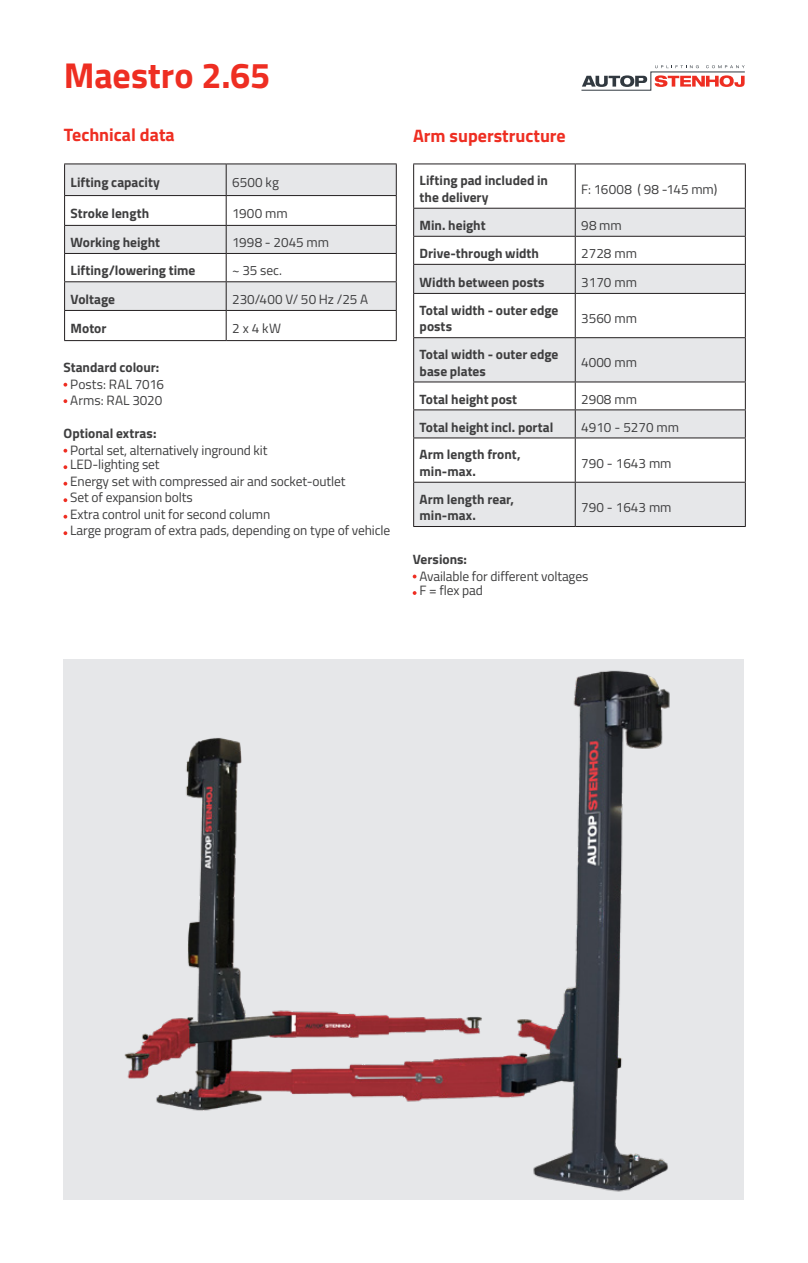
<style>
.page{position:relative;width:808px;height:1263px;background:#fff}
.page>*{position:absolute;margin:0;border:0;box-sizing:border-box;transform-origin:0 0}
.Headline_Weiß{font:700 36px "Titillium Web";letter-spacing:-.005em;color:#ee2e22}
.Headline_Fließtxt_rot_2017{font:700 18px "Titillium Web";color:#ee2e22}
.Fließtext{font:13.5px "Titillium Web";letter-spacing:-.01em;color:#3e3e3f}
.Fließtext-2{font:700 13.5px/16.5px "Titillium Web";color:#3e3e3f}
</style>
<div class="page">
<div style="left:64px;top:659px;width:680px;height:540px;background:#e6e7e9"></div>
<img style="left:124px;top:670px;width:546px;height:522px">
<svg style="left:414px;top:294px;width:331px;height:232px;fill:#e6e7e9"></svg>
<hr style="left:413px;top:164px;width:162px;height:1px;background:#231f20">
<hr style="left:413px;top:164px;width:1px;height:44px;background:#231f20">
<hr style="left:575px;top:164px;width:171px;height:1px;background:#231f20">
<hr style="left:575px;top:164px;width:1px;height:44px;background:#231f20">
<hr style="left:745px;top:164px;width:1px;height:44px;background:#231f20">
<svg style="left:413px;top:208px;width:333px;height:85px"></svg>
<hr style="left:413px;top:293px;width:162px;height:1px;background:#231f20">
<hr style="left:413px;top:294px;width:1px;height:43px;background:#231f20">
<hr style="left:575px;top:293px;width:171px;height:1px;background:#231f20">
<hr style="left:575px;top:294px;width:1px;height:43px;background:#231f20">
<hr style="left:745px;top:294px;width:1px;height:43px;background:#231f20">
<hr style="left:413px;top:337px;width:162px;height:1px;background:#231f20">
<hr style="left:413px;top:338px;width:1px;height:44px;background:#231f20">
<hr style="left:575px;top:337px;width:171px;height:1px;background:#231f20">
<hr style="left:575px;top:338px;width:1px;height:44px;background:#231f20">
<hr style="left:745px;top:338px;width:1px;height:44px;background:#231f20">
<hr style="left:413px;top:382px;width:162px;height:1px;background:#231f20">
<hr style="left:575px;top:382px;width:171px;height:1px;background:#231f20">
<hr style="left:413px;top:409px;width:162px;height:1px;background:#231f20">
<svg style="left:413px;top:382px;width:1px;height:56px"></svg>
<hr style="left:575px;top:409px;width:171px;height:1px;background:#231f20">
<svg style="left:575px;top:382px;width:1px;height:56px"></svg>
<svg style="left:745px;top:382px;width:1px;height:56px"></svg>
<hr style="left:413px;top:438px;width:162px;height:1px;background:#231f20">
<hr style="left:413px;top:438px;width:1px;height:44px;background:#231f20">
<hr style="left:575px;top:438px;width:171px;height:1px;background:#231f20">
<hr style="left:575px;top:438px;width:1px;height:44px;background:#231f20">
<hr style="left:745px;top:438px;width:1px;height:44px;background:#231f20">
<hr style="left:413px;top:482px;width:162px;height:1px;background:#231f20">
<hr style="left:413px;top:483px;width:1px;height:43px;background:#231f20">
<hr style="left:575px;top:482px;width:171px;height:1px;background:#231f20">
<hr style="left:575px;top:483px;width:1px;height:43px;background:#231f20">
<hr style="left:745px;top:483px;width:1px;height:43px;background:#231f20">
<hr style="left:413px;top:526px;width:162px;height:1px;background:#231f20">
<hr style="left:575px;top:526px;width:171px;height:1px;background:#231f20">
<svg style="left:65px;top:165px;width:331px;height:145px;fill:#e6e7e9"></svg>
<hr style="left:226px;top:164px;width:1px;height:31px;background:#231f20">
<svg style="left:226px;top:196px;width:1px;height:144px"></svg>
<hr style="left:64px;top:164px;width:162px;height:1px;background:#231f20">
<hr style="left:64px;top:164px;width:1px;height:31px;background:#231f20">
<hr style="left:226px;top:164px;width:171px;height:1px;background:#231f20">
<hr style="left:396px;top:164px;width:1px;height:31px;background:#231f20">
<hr style="left:64px;top:195px;width:162px;height:1px;background:#231f20">
<hr style="left:226px;top:195px;width:171px;height:1px;background:#231f20">
<hr style="left:64px;top:225px;width:162px;height:1px;background:#231f20">
<hr style="left:226px;top:225px;width:171px;height:1px;background:#231f20">
<hr style="left:64px;top:253px;width:162px;height:1px;background:#231f20">
<hr style="left:226px;top:253px;width:171px;height:1px;background:#231f20">
<hr style="left:64px;top:281px;width:162px;height:1px;background:#231f20">
<hr style="left:226px;top:281px;width:171px;height:1px;background:#231f20">
<hr style="left:64px;top:310px;width:162px;height:1px;background:#231f20">
<svg style="left:64px;top:196px;width:1px;height:144px"></svg>
<hr style="left:226px;top:310px;width:171px;height:1px;background:#231f20">
<svg style="left:396px;top:196px;width:1px;height:144px"></svg>
<hr style="left:64px;top:340px;width:162px;height:1px;background:#231f20">
<hr style="left:226px;top:340px;width:171px;height:1px;background:#231f20">
<svg style="left:413px;top:591px;width:3px;height:4px"></svg>
<svg style="left:63px;top:383px;width:4px;height:4px"></svg>
<svg style="left:63px;top:399px;width:4px;height:4px"></svg>
<svg style="left:63px;top:449px;width:4px;height:4px"></svg>
<svg style="left:63px;top:465px;width:4px;height:4px"></svg>
<svg style="left:63px;top:482px;width:4px;height:4px"></svg>
<svg style="left:63px;top:498px;width:4px;height:4px"></svg>
<svg style="left:63px;top:515px;width:4px;height:4px"></svg>
<svg style="left:63px;top:531px;width:4px;height:4px"></svg>
<svg style="left:581px;top:65px;width:164px;height:26px"></svg>
<p class="Headline_Weiß" style="left:64px;top:48px;width:208px">Maestro 2.65</p>
<p class="Headline_Fließtxt_rot_2017" style="left:64px;top:121px;width:112px">Technical data</p>
<p class="Headline_Fließtxt_rot_2017" style="left:413px;top:122px;width:154px">Arm superstructure</p>
<p class="Fließtext-2" style="left:71px;top:174px;width:91px">Lifting capacity</p>
<p class="Fließtext" style="left:232px;top:173px;width:48px">6500 kg</p>
<p class="Fließtext-2" style="left:71px;top:204px;width:80px">Stroke length</p>
<p class="Fließtext" style="left:232px;top:203px;width:57px">1900 mm</p>
<p class="Fließtext-2" style="left:71px;top:233px;width:91px">Working height</p>
<p class="Fließtext" style="left:232px;top:232px;width:98px">1998 - 2045 mm</p>
<p class="Fließtext-2" style="left:71px;top:262px;width:126px">Lifting/lowering time</p>
<p class="Fließtext" style="left:232px;top:261px;width:51px">~ 35 sec.</p>
<p class="Fließtext-2" style="left:71px;top:290px;width:46px">Voltage</p>
<p class="Fließtext" style="left:232px;top:289px;width:138px">230/400 V/ 50 Hz /25 A</p>
<p class="Fließtext-2" style="left:71px;top:319px;width:37px">Motor</p>
<p class="Fließtext" style="left:232px;top:319px;width:50px">2 x 4 kW</p>
<p class="Fließtext-2" style="left:63px;top:359px;width:97px">Standard colour:</p>
<p class="Fließtext" style="left:70px;top:374px;width:95px">Posts: RAL 7016</p>
<p class="Fließtext" style="left:70px;top:391px;width:94px">Arms: RAL 3020</p>
<p class="Fließtext-2" style="left:63px;top:425px;width:94px">Optional extras:</p>
<p class="Fließtext" style="left:70px;top:440px;width:199px">Portal set, alternatively inground kit</p>
<p class="Fließtext" style="left:70px;top:454px;width:91px">LED-lighting set</p>
<p class="Fließtext" style="left:70px;top:471px;width:277px">Energy set with compressed air and socket-outlet</p>
<p class="Fließtext" style="left:70px;top:487px;width:124px">Set of expansion bolts</p>
<p class="Fließtext" style="left:70px;top:504px;width:201px">Extra control unit for second column</p>
<p class="Fließtext" style="left:70px;top:520px;width:321px">Large program of extra pads, depending on type of vehicle</p>
<p class="Fließtext-2" style="left:420px;top:172px;width:130px">Lifting pad included in the delivery</p>
<p class="Fließtext" style="left:581px;top:179px;width:138px">F: 16008 ( 98 -145 mm)</p>
<p class="Fließtext-2" style="left:420px;top:216px;width:67px">Min. height</p>
<p class="Fließtext" style="left:581px;top:215px;width:42px">98 mm</p>
<p class="Fließtext-2" style="left:420px;top:244px;width:121px">Drive-through width</p>
<p class="Fließtext" style="left:581px;top:243px;width:57px">2728 mm</p>
<p class="Fließtext-2" style="left:420px;top:273px;width:126px">Width between posts</p>
<p class="Fließtext" style="left:581px;top:272px;width:57px">3170 mm</p>
<p class="Fließtext-2" style="left:420px;top:301px;width:140px">Total width - outer edge posts</p>
<p class="Fließtext" style="left:581px;top:309px;width:57px">3560 mm</p>
<p class="Fließtext-2" style="left:420px;top:346px;width:140px">Total width - outer edge base plates</p>
<p class="Fließtext" style="left:581px;top:353px;width:57px">4000 mm</p>
<p class="Fließtext-2" style="left:420px;top:390px;width:99px">Total height post</p>
<p class="Fließtext" style="left:581px;top:389px;width:57px">2908 mm</p>
<p class="Fließtext-2" style="left:420px;top:418px;width:135px">Total height incl. portal</p>
<p class="Fließtext" style="left:581px;top:417px;width:99px">4910 - 5270 mm</p>
<p class="Fließtext-2" style="left:420px;top:446px;width:102px">Arm length front,</p>
<p class="Fließtext-2" style="left:420px;top:462px;width:58px">min-max.</p>
<p class="Fließtext" style="left:581px;top:453px;width:92px">790 - 1643 mm</p>
<p class="Fließtext-2" style="left:420px;top:490px;width:96px">Arm length rear,</p>
<p class="Fließtext-2" style="left:420px;top:507px;width:58px">min-max.</p>
<p class="Fließtext" style="left:581px;top:497px;width:92px">790 - 1643 mm</p>
<p class="Fließtext-2" style="left:413px;top:550px;width:56px">Versions:</p>
<p class="Fließtext" style="left:419px;top:566px;width:170px">Available for different voltages</p>
<p class="Fließtext" style="left:419px;top:580px;width:65px">F = flex pad</p>
</div>
